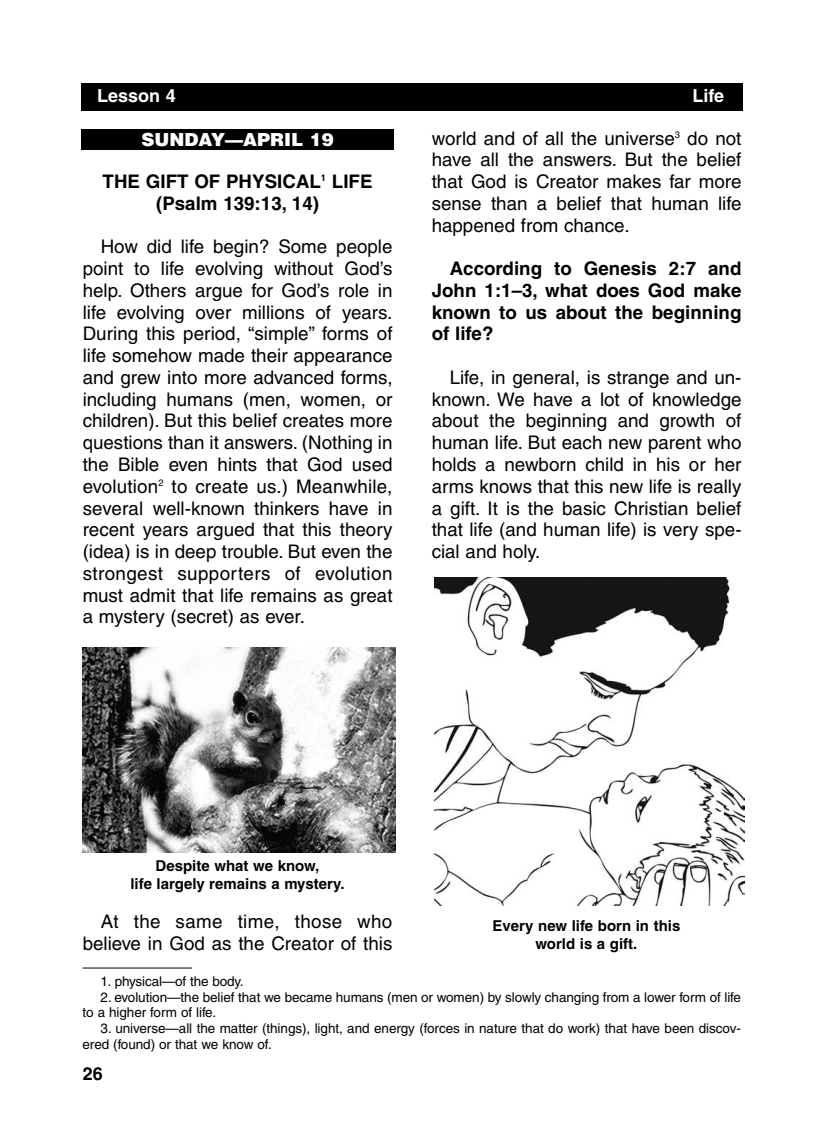
<style>
.page{position:relative;width:824px;height:1148px;background:#fff}
.page>*{position:absolute;margin:0;border:0;box-sizing:border-box;transform-origin:0 0}
.t1{font:18.75px/21.8px "Helvetica";color:#000;text-align:justify}
.t2{font:700 18.75px/21.8px "Helvetica";color:#000;text-align:center}
.t3{font:900 18px "Helvetica";color:#fff}
.t4{font:700 18px "Helvetica";color:#fff}
.t5{font:700 18px "Helvetica";color:#000}
.t6{font:700 15px/18px "Helvetica";color:#000;text-align:center}
.t7{font:13.5px/15.8px "Helvetica";letter-spacing:-.005em;color:#000}
</style>
<div class="page">
<div style="left:81px;top:84px;width:661px;height:27px;background:#000"></div>
<div style="left:81px;top:130px;width:313px;height:20px;background:#000"></div>
<img style="left:82px;top:647px;width:313px;height:205px">
<img style="left:435px;top:578px;width:309px;height:327px">
<hr style="left:82px;top:967px;width:110px;height:1px;background:#000">
<p class="t4" style="left:97px;top:89px;width:80px">Lesson 4</p>
<p class="t4" style="left:692px;top:89px;width:33px">Life</p>
<p class="t3" style="left:141px;top:130px;width:194px">SUNDAY—APRIL 19</p>
<p class="t2" style="left:103px;top:172px;width:271px">THE GIFT OF PHYSICAL<sup>1</sup> LIFE (Psalm 139:13, 14)</p>
<p class="t1" style="left:83px;top:238px;width:311px;text-indent:18px">How did life begin? Some people point to life evolving without God’s help. Others argue for God’s role in life evolving over millions of years.<br>During this period, “simple” forms of life somehow made their appearance and grew into more advanced forms, including humans (men, women, or children). But this belief creates more questions than it answers. (Nothing in the Bible even hints that God used evolution<sup>2</sup> to create us.) Meanwhile, several well-known thinkers have in recent years argued that this theory (idea) is in deep trouble. But even the strongest supporters of evolution must admit that life remains as great a mystery (secret) as ever.</p>
<p class="t1" style="left:431px;top:129px;width:311px">world and of all the universe<sup>3</sup> do not have all the answers. But the belief that God is Creator makes far more sense than a belief that human life happened from chance.</p>
<p class="t2" style="left:431px;top:259px;width:311px;text-align:justify;text-indent:18px">According to Genesis 2:7 and John 1:1–3, what does God make known to us about the beginning of life?</p>
<p class="t1" style="left:431px;top:368px;width:311px;text-indent:18px">Life, in general, is strange and un&shy;known. We have a lot of knowledge about the beginning and growth of human life. But each new parent who holds a newborn child in his or her arms knows that this new life is really a gift. It is the basic Christian belief that life (and human life) is very spe&shy;cial and holy.</p>
<p class="t6" style="left:130px;top:857px;width:216px">Despite what we know,<br>life largely remains a mystery.</p>
<p class="t1" style="left:83px;top:912px;width:311px;text-align:right">At the same time, those who believe in God as the Creator of this</p>
<p class="t6" style="left:492px;top:918px;width:189px">Every new life born in this world is a gift.</p>
<p class="t7" style="left:101px;top:974px;width:144px">1. physical—of the body.</p>
<p class="t7" style="left:82px;top:990px;width:660px;text-indent:18px">2. evolution—the belief that we became humans (men or women) by slowly changing from a lower form of life to a higher form of life.</p>
<p class="t7" style="left:82px;top:1021px;width:660px;text-indent:18px">3. universe—all the matter (things), light, and energy (forces in nature that do work) that have been discov&shy;ered (found) or that we know of.</p>
<p class="t5" style="left:83px;top:1066px;width:22px">26</p>
</div>
